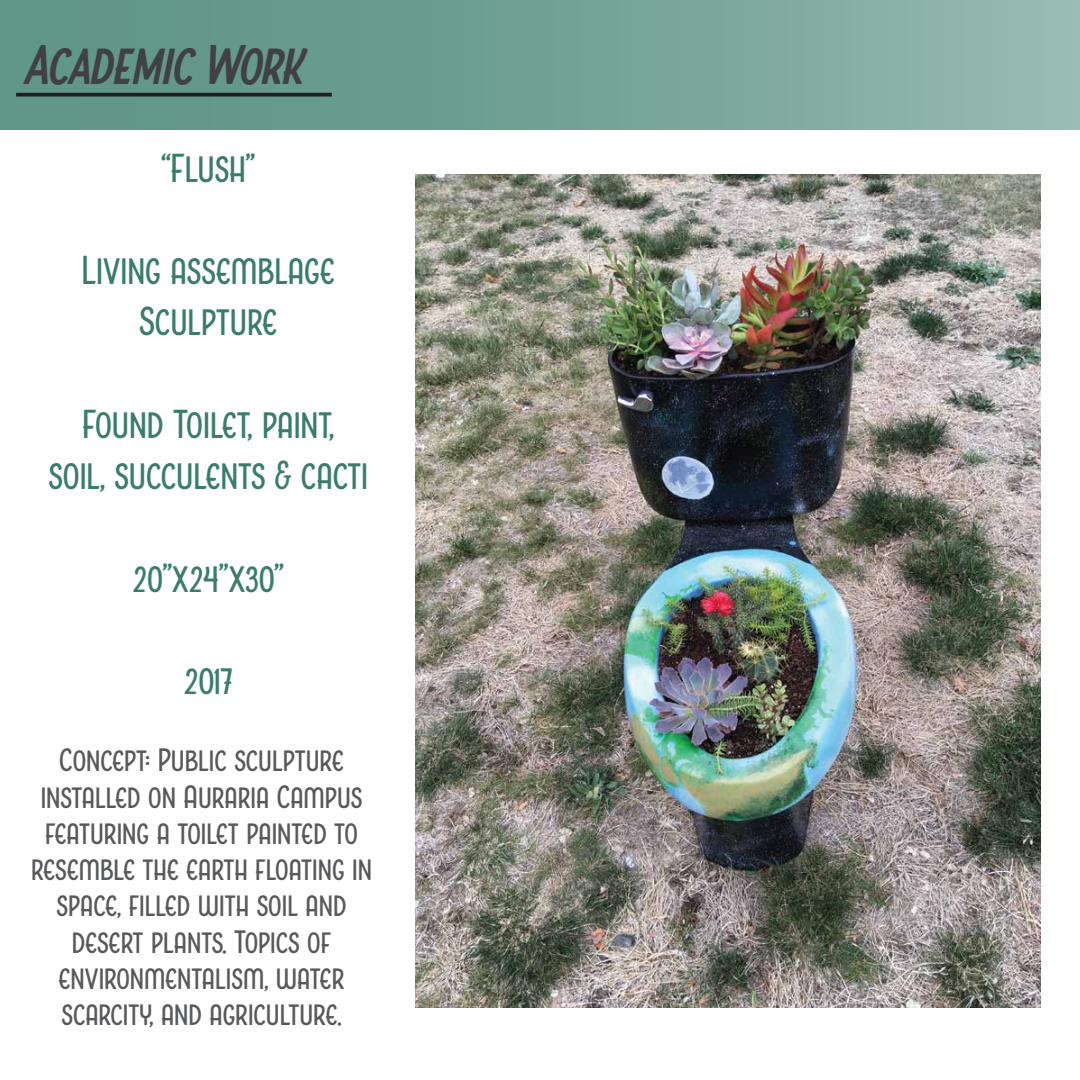
<style>
.page{position:relative;width:1080px;height:1080px;background:#fff}
.page>*{position:absolute;margin:0;border:0;box-sizing:border-box;transform-origin:0 0}
.t1{font:italic 700 51.75px "Boucherie Sans";letter-spacing:-.015em;color:#414042;scale:.94 1}
.t2{font:37.5px/51.2px "Boucherie Sans";color:#3a7d6a;text-align:center}
.t3{font:30px/36.2px "Boucherie Sans";color:#58595b;text-align:center}
</style>
<div class="page">
<div style="left:0;top:0;width:1080px;height:129px;background:linear-gradient(to right,#579080,#93b7ad)"></div>
<svg style="left:16px;top:93px;width:316px;height:4px"></svg>
<img style="left:416px;top:175px;width:624px;height:833px">
<h1 class="t1" style="left:26px;top:34px;width:298px">Academic Work</h1>
<p class="t2" style="left:161px;top:142px;width:95px">“Flush”</p>
<p class="t2" style="left:82px;top:245px;width:255px">Living assemblage<br>Sculpture</p>
<p class="t2" style="left:48px;top:398px;width:321px">Found Toilet, paint,<br>soil, succulents &amp; cacti</p>
<p class="t2" style="left:133px;top:552px;width:152px">20”x24”x30”</p>
<p class="t2" style="left:184px;top:655px;width:50px">2017</p>
<p class="t3" style="left:31px;top:742px;width:343px">Concept: Public sculpture installed on Auraria Campus featuring a toilet painted to resemble the earth floating in space, filled with soil and desert plants. Topics of environmentalism, water scarcity, and agriculture.</p>
</div>
